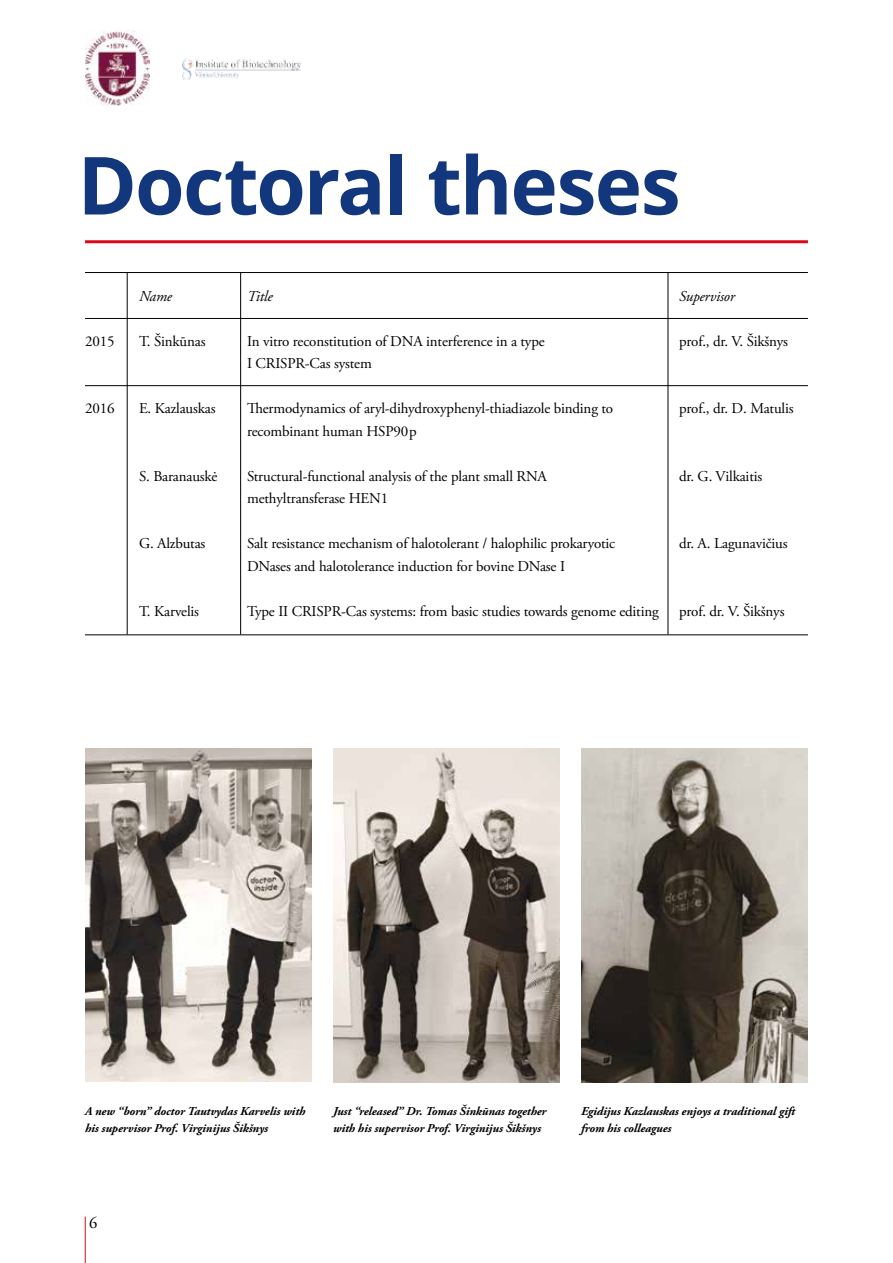
<style>
.page{position:relative;width:893px;height:1263px;background:#fff}
.page>*{position:absolute;margin:0;border:0;box-sizing:border-box;transform-origin:0 0}
.t1{font:700 80.25px "Open Sans";letter-spacing:-.025em;color:#13377d}
.t2{font:16.5px "Adobe Garamond Pro";color:#000}
.t3{font:15px "Adobe Garamond Pro";letter-spacing:-.01em;color:#000}
.t4{font:italic 15px "Adobe Garamond Pro";letter-spacing:-.01em;color:#000}
.t5{font:italic 700 12px/16.5px "Adobe Garamond Pro";letter-spacing:-.005em;color:#000}
</style>
<div class="page">
<img style="left:182px;top:58px;width:118px;height:22px">
<hr style="left:85px;top:1216px;width:1px;height:47px;background:#db081a">
<img style="left:85px;top:30px;width:65px;height:75px">
<hr style="left:85px;top:240px;width:723px;height:3px;background:#db081a">
<hr style="left:85px;top:318px;width:723px;height:1px;background:#000">
<hr style="left:85px;top:272px;width:723px;height:1px;background:#000">
<hr style="left:85px;top:385px;width:723px;height:1px;background:#000">
<hr style="left:85px;top:634px;width:723px;height:1px;background:#000">
<hr style="left:127px;top:272px;width:1px;height:362px;background:#000">
<hr style="left:240px;top:272px;width:1px;height:362px;background:#000">
<hr style="left:668px;top:272px;width:1px;height:362px;background:#000">
<img style="left:85px;top:748px;width:227px;height:334px">
<img style="left:581px;top:748px;width:227px;height:334px">
<img style="left:334px;top:748px;width:226px;height:335px">
<h1 class="t1" style="left:78px;top:129px;width:605px">Doctoral theses</h1>
<p class="t4" style="left:139px;top:287px;width:34px">Name</p>
<p class="t4" style="left:247px;top:287px;width:27px">Title</p>
<p class="t4" style="left:679px;top:287px;width:57px">Supervisor</p>
<p class="t3" style="left:85px;top:332px;width:31px">2015</p>
<p class="t3" style="left:139px;top:332px;width:68px">T. Šinkūnas</p>
<p class="t3" style="left:247px;top:332px;width:299px">In vitro reconstitution of DNA interference in a type</p>
<p class="t3" style="left:679px;top:332px;width:111px">prof., dr. V. Šikšnys</p>
<p class="t3" style="left:247px;top:354px;width:126px">I CRISPR-Cas system</p>
<p class="t3" style="left:85px;top:399px;width:31px">2016</p>
<p class="t3" style="left:139px;top:399px;width:78px">E. Kazlauskas</p>
<p class="t3" style="left:247px;top:399px;width:368px">Thermodynamics of aryl-dihydroxyphenyl-thiadiazole binding to</p>
<p class="t3" style="left:679px;top:399px;width:116px">prof., dr. D. Matulis</p>
<p class="t3" style="left:247px;top:422px;width:171px">recombinant human HSP90p</p>
<p class="t3" style="left:139px;top:467px;width:80px">S. Baranauskė</p>
<p class="t3" style="left:247px;top:467px;width:301px">Structural-functional analysis of the plant small RNA</p>
<p class="t3" style="left:679px;top:467px;width:85px">dr. G. Vilkaitis</p>
<p class="t3" style="left:247px;top:489px;width:143px">methyltransferase HEN1</p>
<p class="t3" style="left:139px;top:534px;width:68px">G. Alzbutas</p>
<p class="t3" style="left:247px;top:534px;width:370px">Salt resistance mechanism of halotolerant / halophilic prokaryotic</p>
<p class="t3" style="left:679px;top:534px;width:110px">dr. A. Lagunavičius</p>
<p class="t3" style="left:247px;top:557px;width:320px">DNases and halotolerance induction for bovine DNase I</p>
<p class="t3" style="left:139px;top:602px;width:62px">T. Karvelis</p>
<p class="t3" style="left:247px;top:602px;width:413px">Type II CRISPR-Cas systems: from basic studies towards genome editing</p>
<p class="t3" style="left:679px;top:602px;width:107px">prof. dr. V. Šikšnys</p>
<p class="t5" style="left:333px;top:1103px;width:215px">Just “released” Dr. Tomas Šinkūnas together with his supervisor Prof. Virginijus Šikšnys</p>
<p class="t5" style="left:85px;top:1103px;width:222px">A new “born” doctor Tautvydas Karvelis with his supervisor Prof. Virginijus Šikšnys</p>
<p class="t5" style="left:581px;top:1103px;width:216px">Egidijus Kazlauskas enjoys a traditional gift from his colleagues</p>
<p class="t2" style="left:89px;top:1213px;width:10px">6</p>
</div>
